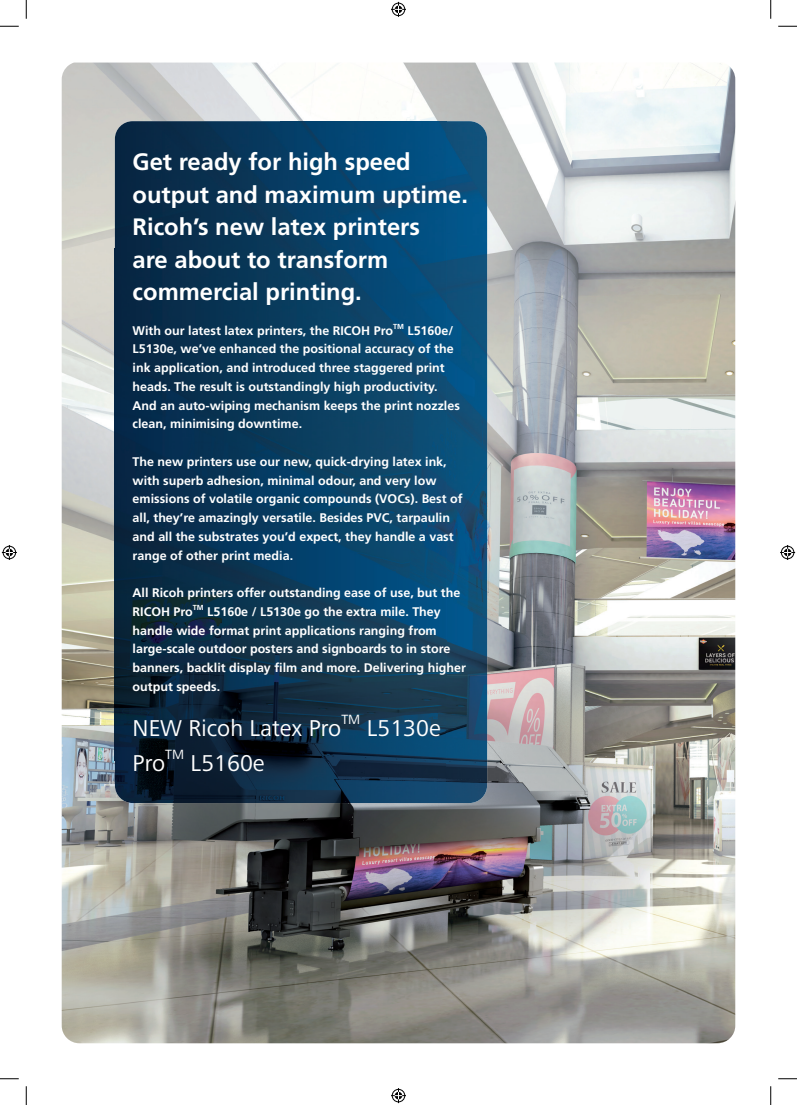
<style>
.page{position:relative;width:797px;height:1105px;background:#fff}
.page>*{position:absolute;margin:0;border:0;box-sizing:border-box;transform-origin:0 0}
.t1{font:700 23.75px/32.5px "Frutiger";color:#fff}
.t2{font:23.75px "Frutiger Next LTW1 G";color:#fff}
.t3{font:13.88px "Frutiger Next LTW1 G";color:#fff}
.t4{font:700 12.5px/18.8px "Frutiger";color:#fff}
.t5{font:700 7.25px "Frutiger";color:#fff}
</style>
<div class="page">
<img style="left:62px;top:63px;width:673px;height:980px">
<img style="left:115px;top:121px;width:372px;height:682px">
<svg style="left:0;top:25px;width:19px;height:2px"></svg>
<svg style="left:778px;top:25px;width:19px;height:2px"></svg>
<svg style="left:0;top:1078px;width:19px;height:1px"></svg>
<svg style="left:778px;top:1078px;width:19px;height:1px"></svg>
<svg style="left:25px;top:0;width:2px;height:19px"></svg>
<svg style="left:25px;top:1086px;width:2px;height:19px"></svg>
<svg style="left:770px;top:0;width:1px;height:19px"></svg>
<svg style="left:770px;top:1086px;width:1px;height:19px"></svg>
<svg style="left:391px;top:2px;width:15px;height:15px"></svg>
<svg style="left:391px;top:1088px;width:15px;height:15px"></svg>
<svg style="left:2px;top:545px;width:15px;height:15px"></svg>
<svg style="left:780px;top:545px;width:15px;height:15px"></svg>
<h1 class="t1" style="left:133px;top:146px;width:337px">Get ready for high speed output and maximum uptime.<br>Ricoh’s new latex printers<br>are about to transform commercial printing.</h1>
<p class="t4" style="left:133px;top:321px;width:262px">With our latest latex printers, the RICOH Pro</p>
<p class="t5" style="left:393px;top:322px;width:12px">TM</p>
<p class="t4" style="left:133px;top:321px;width:329px;text-indent:275px">L5160e/ L5130e, we’ve enhanced the positional accuracy of the ink application, and introduced three staggered print heads. The result is outstandingly high productivity.<br>And an auto-wiping mechanism keeps the print nozzles clean, minimising downtime.</p>
<p class="t4" style="left:133px;top:452px;width:331px">The new printers use our new, quick-drying latex ink, with superb adhesion, minimal odour, and very low emissions of volatile organic compounds (VOCs). Best of all, they’re amazingly versatile. Besides PVC, tarpaulin and all the substrates you’d expect, they handle a vast range of other print media.</p>
<p class="t4" style="left:133px;top:583px;width:329px">All Ricoh printers offer outstanding ease of use, but the<br>RICOH Pro</p>
<p class="t5" style="left:193px;top:603px;width:12px">TM</p>
<p class="t4" style="left:133px;top:602px;width:335px;text-indent:75px">L5160e / L5130e go the extra mile. They handle wide format print applications ranging from large-scale outdoor posters and signboards to in store banners, backlit display film and more. Delivering higher output speeds.</p>
<h1 class="t2" style="left:133px;top:714px;width:210px">NEW Ricoh Latex Pro</h1>
<p class="t3" style="left:341px;top:712px;width:20px">TM</p>
<h1 class="t2" style="left:367px;top:714px;width:75px">L5130e</h1>
<h1 class="t2" style="left:133px;top:749px;width:34px">Pro</h1>
<p class="t3" style="left:165px;top:747px;width:20px">TM</p>
<h1 class="t2" style="left:191px;top:749px;width:75px">L5160e</h1>
</div>
